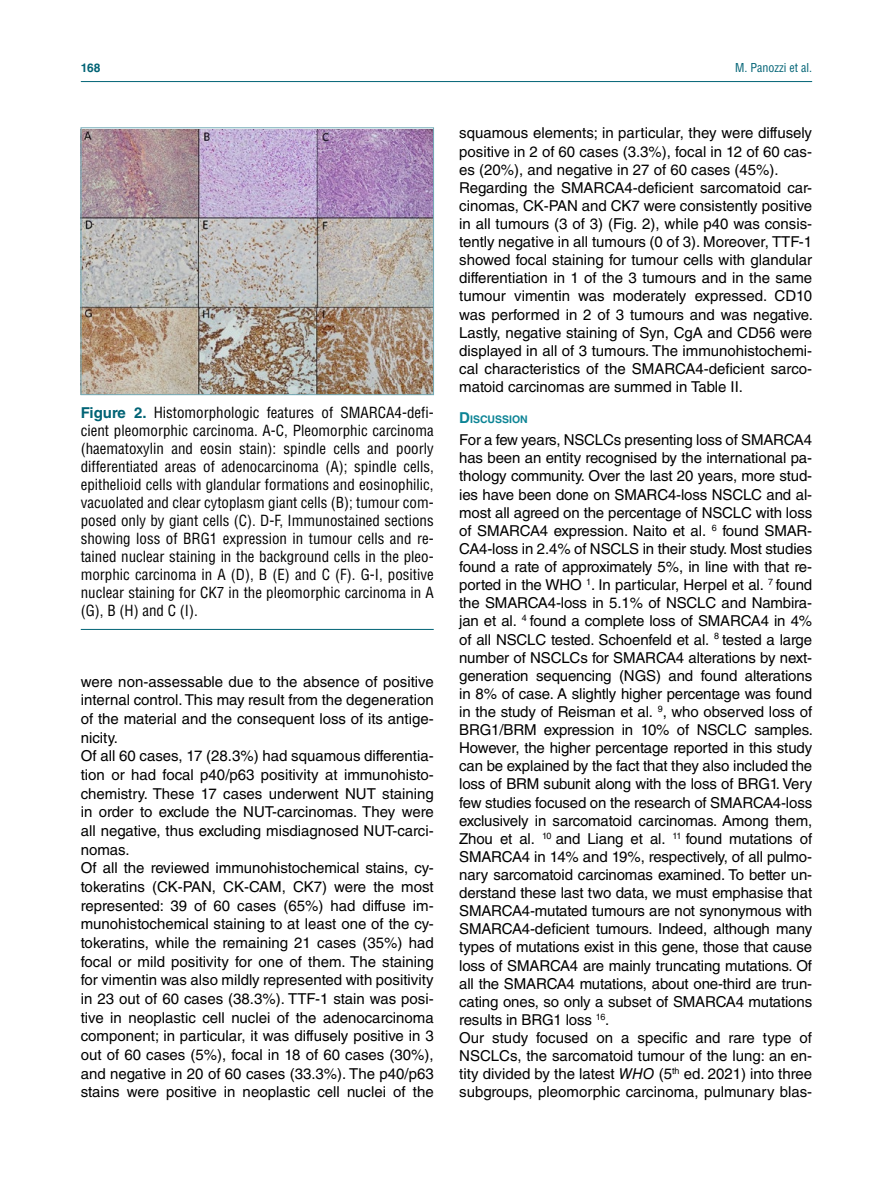
<style>
.page{position:relative;width:893px;height:1191px;background:#fff}
.page>*{position:absolute;margin:0;border:0;box-sizing:border-box;transform-origin:0 0}
.t1{font:15px/18.1px "Helvetica LT Std";letter-spacing:-.01em;color:#000}
.t2{font:condensed 15px/18px "Helvetica LT Std";color:#000;text-align:justify}
.t3{font:condensed 12px "Helvetica LT Std";color:#006375}
.t4{font:700 12px "Helvetica LT Std";color:#006375}
.t5{font:700 10.5px "Helvetica LT Std";color:#0c8495}
.s1{font-weight:700;font-stretch:normal;color:#006375}
.s2{font-size:15px}
.s3{font-style:italic}
</style>
<div class="page">
<hr style="left:81px;top:81px;width:731px;height:1px;background:#006375">
<img style="left:83px;top:130px;width:349px;height:263px">
<div style="left:81px;top:128px;width:353px;height:267px;border:1px solid #72aab7"></div>
<hr style="left:81px;top:629px;width:353px;height:1px;background:#006375">
<p class="t4" style="left:81px;top:61px;width:21px">168</p>
<p class="t3" style="left:735px;top:61px;width:78px">M. Panozzi et al.</p>
<p class="t2" style="left:81px;top:404px;width:354px"><span class="s1">Figure 2.</span> Histomorphologic features of SMARCA4-defi&shy;cient pleomorphic carcinoma. A-C, Pleomorphic carcinoma (haematoxylin and eosin stain): spindle cells and poorly differentiated areas of adenocarcinoma (A); spindle cells, epithelioid cells with glandular formations and eosinophilic, vacuolated and clear cytoplasm giant cells (B); tumour com&shy;posed only by giant cells (C). D-F, Immunostained sections showing loss of BRG1 expression in tumour cells and re&shy;tained nuclear staining in the background cells in the pleo&shy;morphic carcinoma in A (D), B (E) and C (F). G-I, positive nuclear staining for CK7 in the pleomorphic carcinoma in A (G), B (H) and C (I).</p>
<p class="t1" style="left:81px;top:672px;width:354px;line-height:18.6px">were non-assessable due to the absence of positive internal control. This may result from the degeneration of the material and the consequent loss of its antige&shy;nicity.<br>Of all 60 cases, 17 (28.3%) had squamous differentia&shy;tion or had focal p40/p63 positivity at immunohisto&shy;chemistry. These 17 cases underwent NUT staining in order to exclude the NUT-carcinomas. They were all negative, thus excluding misdiagnosed NUT-carci&shy;nomas.<br>Of all the reviewed immunohistochemical stains, cy&shy;tokeratins (CK-PAN, CK-CAM, CK7) were the most represented: 39 of 60 cases (65%) had diffuse im&shy;munohistochemical staining to at least one of the cy&shy;tokeratins, while the remaining 21 cases (35%) had focal or mild positivity for one of them. The staining for vimentin was also mildly represented with positivity in 23 out of 60 cases (38.3%). TTF-1 stain was posi&shy;tive in neoplastic cell nuclei of the adenocarcinoma component; in particular, it was diffusely positive in 3 out of 60 cases (5%), focal in 18 of 60 cases (30%), and negative in 20 of 60 cases (33.3%). The p40/p63 stains were positive in neoplastic cell nuclei of the</p>
<p class="t1" style="left:459px;top:124px;width:355px">squamous elements; in particular, they were diffusely positive in 2 of 60 cases (3.3%), focal in 12 of 60 cas&shy;es (20%), and negative in 27 of 60 cases (45%).<br>Regarding the SMARCA4-deficient sarcomatoid car&shy;cinomas, CK-PAN and CK7 were consistently positive in all tumours (3 of 3) (Fig. 2), while p40 was consis&shy;tently negative in all tumours (0 of 3). Moreover, TTF-1 showed focal staining for tumour cells with glandular differentiation in 1 of the 3 tumours and in the same tumour vimentin was moderately expressed. CD10 was performed in 2 of 3 tumours and was negative.<br>Lastly, negative staining of Syn, CgA and CD56 were displayed in all of 3 tumours. The immunohistochemi&shy;cal characteristics of the SMARCA4-deficient sarco&shy;matoid carcinomas are summed in Table II.</p>
<p class="t5" style="left:459px;top:413px;width:70px"><span class="s2">D</span>ISCUSSION</p>
<p class="t1" style="left:459px;top:431px;width:355px">For a few years, NSCLCs presenting loss of SMARCA4 has been an entity recognised by the international pa&shy;thology community. Over the last 20 years, more stud&shy;ies have been done on SMARC4-loss NSCLC and al&shy;most all agreed on the percentage of NSCLC with loss of SMARCA4 expression. Naito et al. <sup>6</sup> found SMAR-CA4-loss in 2.4% of NSCLS in their study. Most studies found a rate of approximately 5%, in line with that re&shy;ported in the WHO <sup>1</sup>. In particular, Herpel et al. <sup>7</sup> found the SMARCA4-loss in 5.1% of NSCLC and Nambira&shy;jan et al. <sup>4</sup> found a complete loss of SMARCA4 in 4% of all NSCLC tested. Schoenfeld et al. <sup>8</sup> tested a large number of NSCLCs for SMARCA4 alterations by next&shy;generation sequencing (NGS) and found alterations in 8% of case. A slightly higher percentage was found in the study of Reisman et al. <sup>9</sup>, who observed loss of BRG1/BRM expression in 10% of NSCLC samples.<br>However, the higher percentage reported in this study can be explained by the fact that they also included the loss of BRM subunit along with the loss of BRG1. Very few studies focused on the research of SMARCA4-loss exclusively in sarcomatoid carcinomas. Among them, Zhou et al. <sup>10</sup> and Liang et al. <sup>11</sup> found mutations of SMARCA4 in 14% and 19%, respectively, of all pulmo&shy;nary sarcomatoid carcinomas examined. To better un&shy;derstand these last two data, we must emphasise that SMARCA4-mutated tumours are not synonymous with SMARCA4-deficient tumours. Indeed, although many types of mutations exist in this gene, those that cause loss of SMARCA4 are mainly truncating mutations. Of all the SMARCA4 mutations, about one-third are trun&shy;cating ones, so only a subset of SMARCA4 mutations results in BRG1 loss <sup>16</sup>.<br>Our study focused on a specific and rare type of NSCLCs, the sarcomatoid tumour of the lung: an en&shy;tity divided by the latest <span class="s3">WHO</span> (5<sup>th</sup> ed. 2021) into three subgroups, pleomorphic carcinoma, pulmunary blas-</p>
</div>
